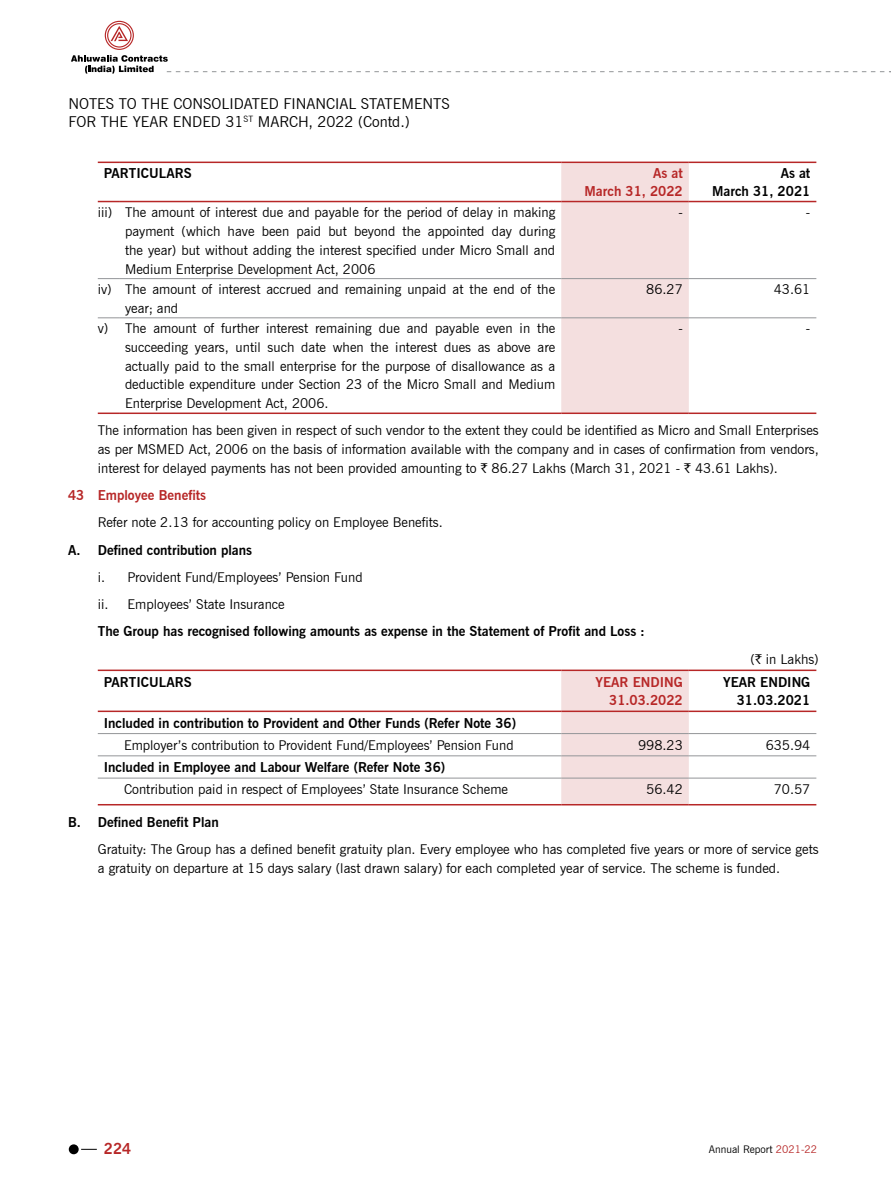
<style>
.page{position:relative;width:891px;height:1188px;background:#fff}
.page>*{position:absolute;margin:0;border:0;box-sizing:border-box;transform-origin:0 0}
.t1{font:15px/18px "News Gothic BT";color:#000}
.t2{font:700 15px "News Gothic BT";color:#b72727}
.t3{font:13.5px/18.8px "News Gothic BT";color:#000;text-align:justify}
.t4{font:700 13.5px/18.8px "News Gothic BT";color:#000;text-align:right}
.t5{font:700 13.5px/18.8px "News Gothic BT";color:#b72727;text-align:right}
.t6{font:10.5px "News Gothic BT";color:#000}
.s1{font-family:"Rupee Foradian"}
.s2{color:#b72727}
</style>
<div class="page">
<div style="left:69px;top:1144px;width:10px;height:10px;background:#000;border-radius:50%"></div>
<svg style="left:81px;top:1149px;width:16px;height:1px"></svg>
<svg style="left:71px;top:21px;width:820px;height:53px"></svg>
<div style="left:561px;top:163px;width:128px;height:250px;background:#f4dfdf"></div>
<svg style="left:98px;top:162px;width:21px;height:1px"></svg>
<hr style="left:119px;top:162px;width:442px;height:1px;background:#b72727">
<hr style="left:561px;top:162px;width:128px;height:1px;background:#b72727">
<hr style="left:689px;top:162px;width:127px;height:1px;background:#b72727">
<svg style="left:98px;top:201px;width:21px;height:1px"></svg>
<hr style="left:119px;top:201px;width:442px;height:1px;background:#b72727">
<hr style="left:561px;top:201px;width:128px;height:1px;background:#b72727">
<hr style="left:689px;top:201px;width:127px;height:1px;background:#b72727">
<svg style="left:98px;top:278px;width:21px;height:1px"></svg>
<hr style="left:119px;top:278px;width:442px;height:1px;background:#939598">
<hr style="left:561px;top:278px;width:128px;height:1px;background:#939598">
<hr style="left:689px;top:278px;width:127px;height:1px;background:#939598">
<svg style="left:98px;top:317px;width:21px;height:1px"></svg>
<hr style="left:119px;top:317px;width:442px;height:1px;background:#939598">
<hr style="left:561px;top:317px;width:128px;height:1px;background:#939598">
<hr style="left:689px;top:317px;width:127px;height:1px;background:#939598">
<svg style="left:98px;top:413px;width:21px;height:1px"></svg>
<hr style="left:119px;top:413px;width:442px;height:1px;background:#b72727">
<hr style="left:561px;top:413px;width:128px;height:1px;background:#b72727">
<hr style="left:689px;top:413px;width:127px;height:1px;background:#b72727">
<div style="left:561px;top:671px;width:128px;height:133px;background:#f4dfdf"></div>
<hr style="left:98px;top:804px;width:463px;height:1px;background:#b72727">
<hr style="left:561px;top:804px;width:128px;height:1px;background:#b72727">
<hr style="left:689px;top:804px;width:127px;height:1px;background:#b72727">
<hr style="left:98px;top:670px;width:463px;height:1px;background:#b72727">
<hr style="left:561px;top:670px;width:128px;height:1px;background:#b72727">
<hr style="left:689px;top:670px;width:127px;height:1px;background:#b72727">
<hr style="left:98px;top:711px;width:463px;height:1px;background:#b72727">
<hr style="left:561px;top:711px;width:128px;height:1px;background:#b72727">
<hr style="left:689px;top:711px;width:127px;height:1px;background:#b72727">
<hr style="left:98px;top:733px;width:463px;height:1px;background:#939598">
<hr style="left:561px;top:733px;width:128px;height:1px;background:#939598">
<hr style="left:689px;top:733px;width:127px;height:1px;background:#939598">
<hr style="left:98px;top:755px;width:463px;height:1px;background:#939598">
<hr style="left:561px;top:755px;width:128px;height:1px;background:#939598">
<hr style="left:689px;top:755px;width:127px;height:1px;background:#939598">
<hr style="left:98px;top:778px;width:463px;height:1px;background:#939598">
<hr style="left:561px;top:778px;width:128px;height:1px;background:#939598">
<hr style="left:689px;top:778px;width:127px;height:1px;background:#939598">
<p class="t1" style="left:68px;top:95px;width:383px">NOTES TO THE CONSOLIDATED FINANCIAL STATEMENTS<br>FOR THE YEAR ENDED 31<sup>ST</sup> MARCH, 2022 (Contd.)</p>
<p class="t4" style="left:104px;top:163px;width:89px">PARTICULARS</p>
<p class="t5" style="left:584px;top:163px;width:100px">As at<br>March 31, 2022</p>
<p class="t4" style="left:712px;top:163px;width:100px">As at<br>March 31, 2021</p>
<p class="t3" style="left:125px;top:203px;width:432px;text-indent:-27px">iii) The amount of interest due and payable for the period of delay in making payment (which have been paid but beyond the appointed day during the year) but without adding the interest specified under Micro Small and Medium Enterprise Development Act, 2006</p>
<p class="t3" style="left:678px;top:203px;width:6px">-</p>
<p class="t3" style="left:806px;top:203px;width:6px">-</p>
<p class="t3" style="left:125px;top:280px;width:432px;text-indent:-27px">iv) The amount of interest accrued and remaining unpaid at the end of the year; and</p>
<p class="t3" style="left:646px;top:280px;width:38px">86.27</p>
<p class="t3" style="left:774px;top:280px;width:38px">43.61</p>
<p class="t3" style="left:125px;top:319px;width:432px;text-indent:-27px">v) The amount of further interest remaining due and payable even in the succeeding years, until such date when the interest dues as above are actually paid to the small enterprise for the purpose of disallowance as a deductible expenditure under Section 23 of the Micro Small and Medium Enterprise Development Act, 2006.</p>
<p class="t3" style="left:678px;top:319px;width:6px">-</p>
<p class="t3" style="left:806px;top:319px;width:6px">-</p>
<p class="t3" style="left:98px;top:421px;width:722px">The information has been given in respect of such vendor to the extent they could be identified as Micro and Small Enterprises as per MSMED Act, 2006 on the basis of information available with the company and in cases of confirmation from vendors, interest for delayed payments has not been provided amounting to <span class="s1">`</span> 86.27 Lakhs (March 31, 2021 - <span class="s1">`</span> 43.61 Lakhs).</p>
<p class="t5" style="left:68px;top:486px;width:140px">43 Employee Benefits</p>
<p class="t3" style="left:98px;top:513px;width:347px">Refer note 2.13 for accounting policy on Employee Benefits.</p>
<p class="t4" style="left:68px;top:540px;width:186px">A. Defined contribution plans</p>
<p class="t3" style="left:98px;top:563px;width:266px;line-height:27.3px">i. Provident Fund/Employees’ Pension Fund ii. Employees’ State Insurance</p>
<p class="t4" style="left:98px;top:622px;width:548px">The Group has recognised following amounts as expense in the Statement of Profit and Loss :</p>
<p class="t3" style="left:751px;top:649px;width:70px">(<span class="s1">`</span> in Lakhs)</p>
<p class="t4" style="left:104px;top:672px;width:89px">PARTICULARS</p>
<p class="t5" style="left:596px;top:672px;width:89px">YEAR ENDING<br>31.03.2022</p>
<p class="t4" style="left:723px;top:672px;width:89px">YEAR ENDING<br>31.03.2021</p>
<p class="t4" style="left:104px;top:713px;width:414px">Included in contribution to Provident and Other Funds (Refer Note 36)</p>
<p class="t3" style="left:124px;top:736px;width:391px">Employer’s contribution to Provident Fund/Employees’ Pension Fund</p>
<p class="t3" style="left:638px;top:736px;width:46px">998.23</p>
<p class="t3" style="left:766px;top:736px;width:46px">635.94</p>
<p class="t4" style="left:104px;top:758px;width:343px">Included in Employee and Labour Welfare (Refer Note 36)</p>
<p class="t3" style="left:124px;top:780px;width:385px">Contribution paid in respect of Employees’ State Insurance Scheme</p>
<p class="t3" style="left:646px;top:780px;width:38px">56.42</p>
<p class="t3" style="left:774px;top:780px;width:38px">70.57</p>
<p class="t4" style="left:68px;top:812px;width:152px">B. Defined Benefit Plan</p>
<p class="t3" style="left:98px;top:840px;width:722px">Gratuity: The Group has a defined benefit gratuity plan. Every employee who has completed five years or more of service gets a gratuity on departure at 15 days salary (last drawn salary) for each completed year of service. The scheme is funded.</p>
<p class="t2" style="left:104px;top:1140px;width:29px">224</p>
<p class="t6" style="left:709px;top:1143px;width:110px">Annual Report <span class="s2">2021-22</span></p>
</div>
